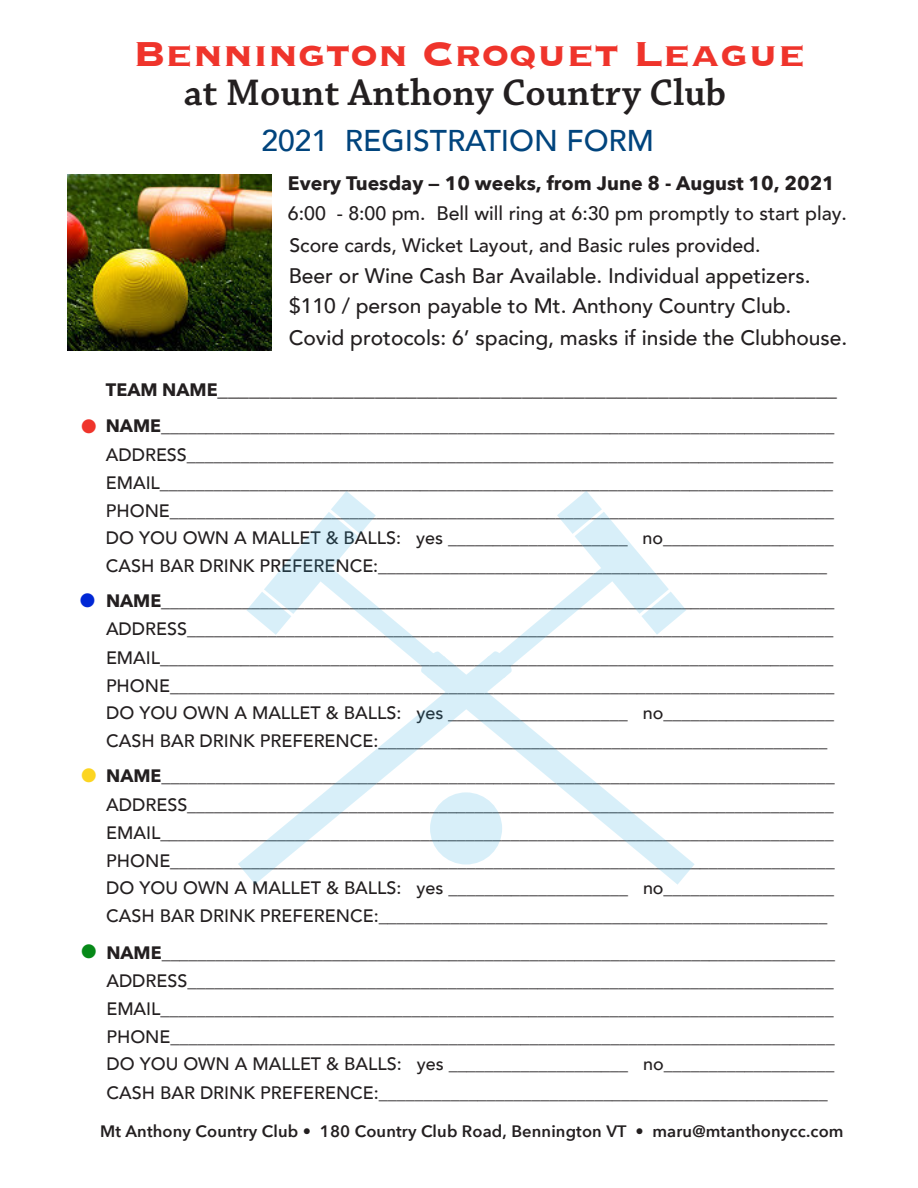
<style>
.page{position:relative;width:918px;height:1188px;background:#fff}
.page>*{position:absolute;margin:0;border:0;box-sizing:border-box;transform-origin:0 0}
.t1{font:700 45px "Copperplate";color:#ef342b}
.t2{font:600 39px "Chaparral Pro";color:#231f20}
.t3{font:800 39px "Avenir Next";color:#ef342b}
.t4{font:800 39px "Avenir Next";color:#0027d5}
.t5{font:800 39px "Avenir Next";color:#fcd521}
.t6{font:800 39px "Avenir Next";color:#068918}
.t7{font:500 30px "Avenir";color:#00447d}
.t8{font:500 21px/30.8px "Avenir";color:#231f20}
.t9{font:500 19.5px/31.5px "Avenir";color:#231f20}
.t10{font:700 19.5px "Avenir Next";color:#231f20}
.t11{font:500 18px/28px "Avenir";color:#231f20;text-align:justify}
.t12{font:600 16.5px "Avenir Next";letter-spacing:.01em;color:#231f20}
.s1{font-family:"Avenir Next";font-weight:700;font-size:18px}
.s2{font-family:"Avenir Next";font-weight:700}
</style>
<div class="page">
<img style="left:67px;top:175px;width:204px;height:175px">
<svg style="left:557px;top:491px;width:129px;height:144px"></svg>
<svg style="left:238px;top:799px;width:98px;height:85px"></svg>
<svg style="left:247px;top:491px;width:129px;height:144px"></svg>
<svg style="left:316px;top:564px;width:297px;height:253px"></svg>
<svg style="left:427px;top:656px;width:268px;height:229px"></svg>
<svg style="left:421px;top:651px;width:25px;height:27px"></svg>
<div style="left:430px;top:792px;width:72px;height:73px;background:#d8eff9;border-radius:50%"></div>
<h1 class="t1" style="left:133px;top:24px;width:674px">Bennington Croquet League</h1>
<h2 class="t2" style="left:184px;top:70px;width:544px">at Mount Anthony Country Club</h2>
<h3 class="t7" style="left:261px;top:115px;width:394px">2021 REGISTRATION FORM</h3>
<p class="t10" style="left:288px;top:167px;width:548px">Every Tuesday — 10 weeks, from June 8 - August 10, 2021</p>
<p class="t9" style="left:288px;top:197px;width:561px">6:00 - 8:00 pm. Bell will ring at 6:30 pm promptly to start play.<br>Score cards, Wicket Layout, and Basic rules provided.</p>
<p class="t8" style="left:289px;top:260px;width:560px">Beer or Wine Cash Bar Available. Individual appetizers. $110 / person payable to Mt. Anthony Country Club.<br>Covid protocols: 6’ spacing, masks if inside the Clubhouse.</p>
<p class="t8" style="left:106px;top:372px;width:733px"><span class="s1">TEAM NAME</span>___________________________________________________________</p>
<h2 class="t3" style="left:79px;top:402px;width:21px">•</h2>
<p class="t11" style="left:106px;top:411px;width:730px"><span class="s2">NAME</span>___________________________________________________________________________ ADDRESS________________________________________________________________________ EMAIL___________________________________________________________________________ PHONE__________________________________________________________________________ DO YOU OWN A MALLET &amp; BALLS: yes ____________________ no___________________ CASH BAR DRINK PREFERENCE:__________________________________________________</p>
<p class="t11" style="left:106px;top:586px;width:730px"><span class="s2">NAME</span>___________________________________________________________________________ ADDRESS________________________________________________________________________ EMAIL___________________________________________________________________________ PHONE__________________________________________________________________________ DO YOU OWN A MALLET &amp; BALLS: yes ____________________ no___________________ CASH BAR DRINK PREFERENCE:__________________________________________________</p>
<p class="t11" style="left:106px;top:761px;width:730px"><span class="s2">NAME</span>___________________________________________________________________________ ADDRESS________________________________________________________________________ EMAIL___________________________________________________________________________ PHONE__________________________________________________________________________ DO YOU OWN A MALLET &amp; BALLS: yes ____________________ no___________________ CASH BAR DRINK PREFERENCE:__________________________________________________</p>
<p class="t11" style="left:106px;top:937px;width:730px"><span class="s2">NAME</span>___________________________________________________________________________ ADDRESS________________________________________________________________________ EMAIL___________________________________________________________________________ PHONE__________________________________________________________________________ DO YOU OWN A MALLET &amp; BALLS: yes ____________________ no___________________ CASH BAR DRINK PREFERENCE:__________________________________________________</p>
<p class="t12" style="left:100px;top:1117px;width:745px">Mt Anthony Country Club • 180 Country Club Road, Bennington VT • maru@mtanthonycc.com</p>
<h2 class="t4" style="left:78px;top:576px;width:21px">•</h2>
<h2 class="t5" style="left:79px;top:751px;width:21px">•</h2>
<h2 class="t6" style="left:79px;top:927px;width:21px">•</h2>
</div>
